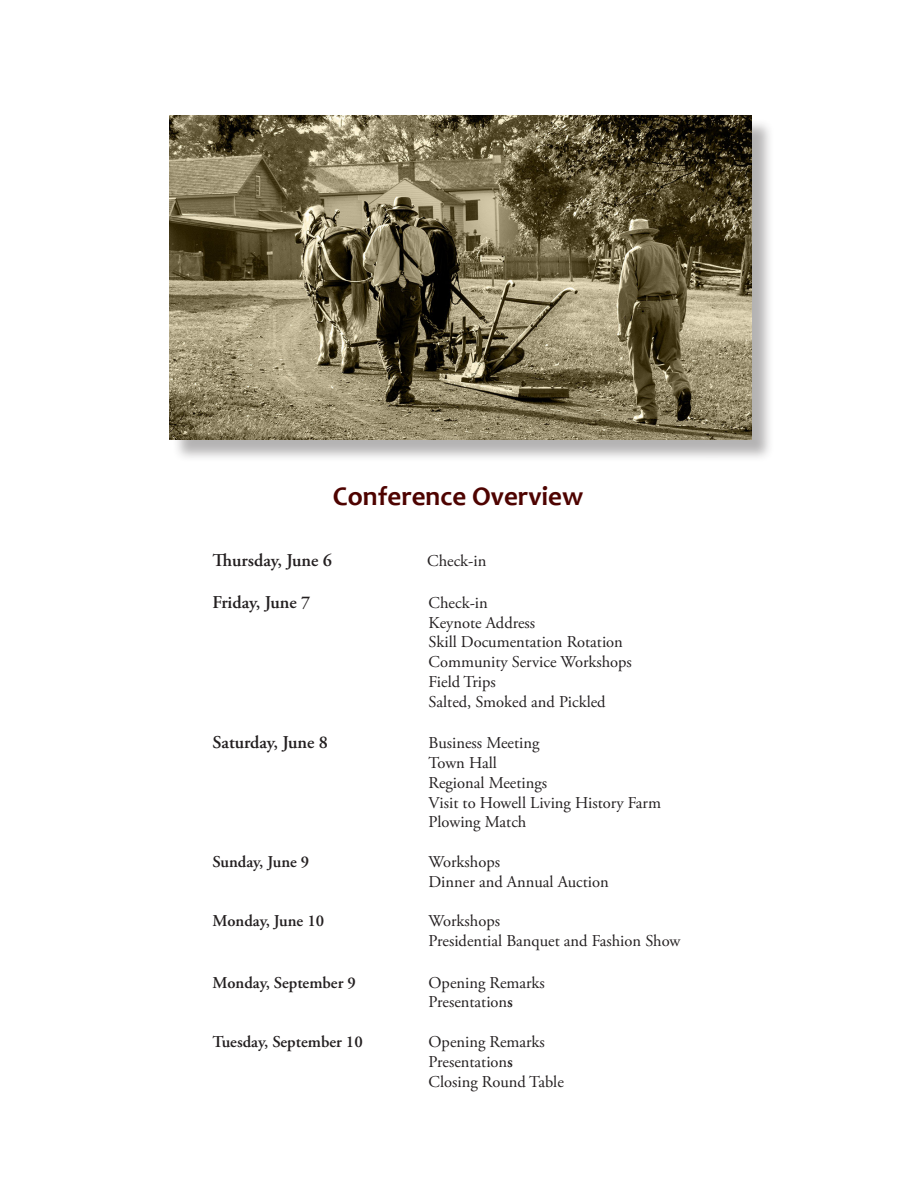
<style>
.page{position:relative;width:918px;height:1188px;background:#fff}
.page>*{position:absolute;margin:0;border:0;box-sizing:border-box;transform-origin:0 0}
.t1{font:700 27px "Candara";color:#4e0300}
.t2{font:600 18px "Adobe Garamond Pro";color:#231f20}
.t3{font:16.5px "Adobe Garamond Pro";color:#231f20}
.t4{font:600 16.5px "Adobe Garamond Pro";color:#231f20}
.s1{font-weight:600}
</style>
<div class="page">
<div style="left:172px;top:118px;width:602px;height:344px;background:#231f20;opacity:.34"></div>
<img style="left:170px;top:115px;width:581px;height:325px">
<p class="t1" style="left:333px;top:480px;width:252px">Conference Overview</p>
<p class="t2" style="left:213px;top:550px;width:121px">Thursday, June 6</p>
<p class="t3" style="left:427px;top:551px;width:61px">Check-in</p>
<p class="t2" style="left:213px;top:592px;width:99px">Friday, June 7</p>
<p class="t3" style="left:429px;top:593px;width:61px">Check-in</p>
<p class="t3" style="left:429px;top:612px;width:108px">Keynote Address</p>
<p class="t3" style="left:429px;top:632px;width:196px">Skill Documentation Rotation</p>
<p class="t3" style="left:429px;top:652px;width:205px">Community Service Workshops</p>
<p class="t3" style="left:429px;top:672px;width:69px">Field Trips</p>
<p class="t3" style="left:429px;top:692px;width:179px">Salted, Smoked and Pickled</p>
<p class="t2" style="left:213px;top:732px;width:117px">Saturday, June 8</p>
<p class="t3" style="left:429px;top:733px;width:112px">Business Meeting</p>
<p class="t3" style="left:429px;top:753px;width:70px">Town Hall</p>
<p class="t3" style="left:429px;top:773px;width:120px">Regional Meetings</p>
<p class="t3" style="left:429px;top:792px;width:234px">Visit to Howell Living History Farm</p>
<p class="t3" style="left:429px;top:812px;width:99px">Plowing Match</p>
<p class="t4" style="left:213px;top:852px;width:98px">Sunday, June 9</p>
<p class="t3" style="left:429px;top:852px;width:73px">Workshops</p>
<p class="t3" style="left:429px;top:872px;width:182px">Dinner and Annual Auction</p>
<p class="t4" style="left:213px;top:912px;width:113px">Monday, June 10</p>
<p class="t3" style="left:429px;top:911px;width:73px">Workshops</p>
<p class="t3" style="left:429px;top:931px;width:253px">Presidential Banquet and Fashion Show</p>
<p class="t4" style="left:213px;top:973px;width:145px">Monday, September 9</p>
<p class="t3" style="left:429px;top:972px;width:118px">Opening Remarks</p>
<p class="t3" style="left:429px;top:992px;width:86px">Presentation<span class="s1">s</span></p>
<p class="t4" style="left:213px;top:1032px;width:152px">Tuesday, September 10</p>
<p class="t3" style="left:429px;top:1032px;width:118px">Opening Remarks</p>
<p class="t3" style="left:429px;top:1052px;width:86px">Presentation<span class="s1">s</span></p>
<p class="t3" style="left:429px;top:1071px;width:137px">Closing Round Table</p>
</div>
